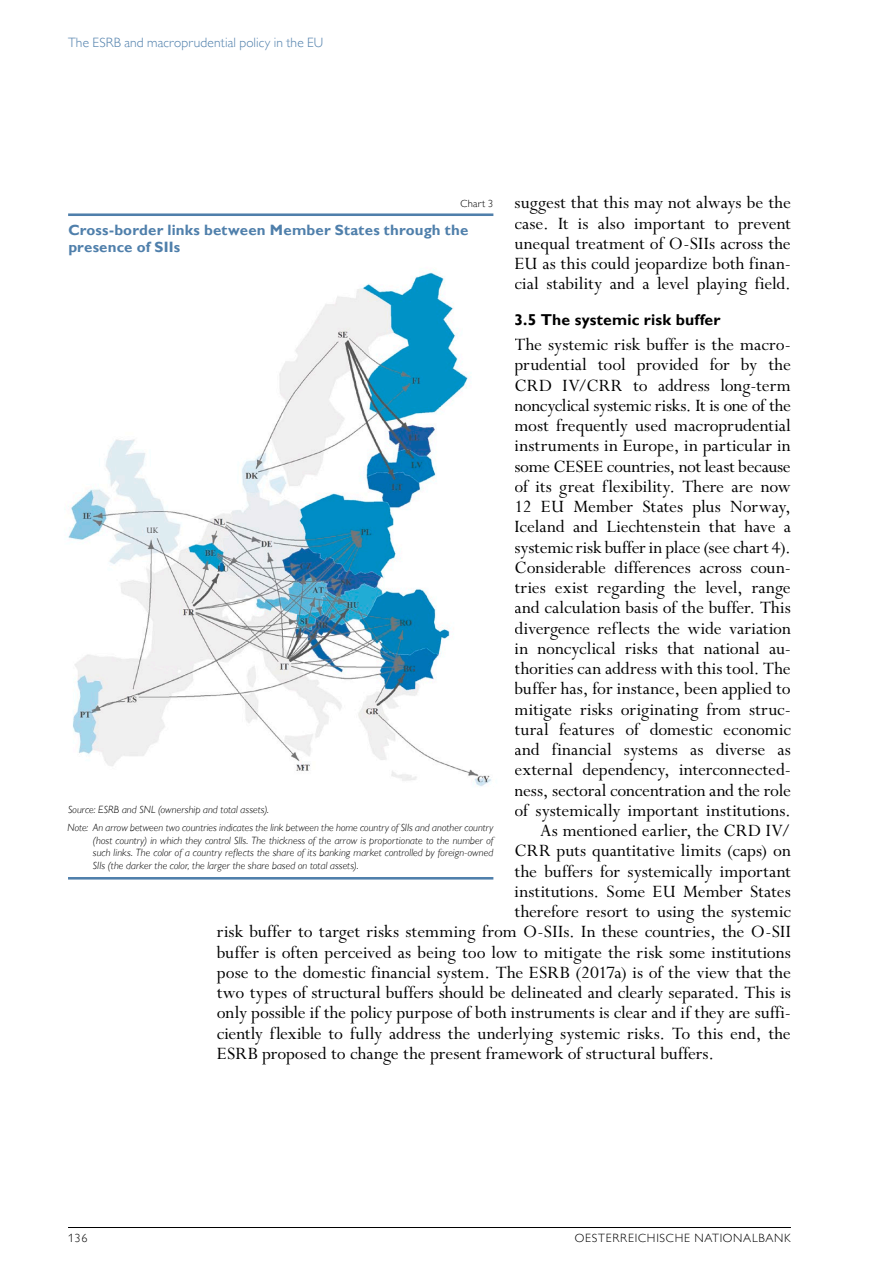
<style>
.page{position:relative;width:893px;height:1263px;background:#fff}
.page>*{position:absolute;margin:0;border:0;box-sizing:border-box;transform-origin:0 0}
.P__Text_ohne_Einzug{font:19.5px/20.2px "Perpetua Std";color:#000;text-align:justify}
.P__Text{font:19.5px/20.2px "Perpetua Std";color:#000;text-align:justify}
.H2__2_Titel_schwarz{font:700 15.75px "Gill Sans MT Pro";letter-spacing:.005em;color:#000}
.t1{font:700 15px/17px "Gill Sans MT Pro";letter-spacing:.01em;color:#4f7fab}
.t2{font:300 13.5px "Gill Sans MT Pro";letter-spacing:.01em;color:#4f7fab}
.t3{font:300 12px "Gill Sans MT Pro";letter-spacing:.06em;color:#000}
.t4{font:italic 300 10.5px/12.8px "Gill Sans MT Pro";letter-spacing:.005em;color:#000}
.t5{font:300 10.5px "Gill Sans MT Pro";letter-spacing:.02em;color:#000}
.t6{font:9.3px "Perpetua Std";color:#4a4a4a}
</style>
<div class="page">
<hr style="left:68px;top:1227px;width:723px;height:1px;background:#000">
<img style="left:64px;top:269px;width:427px;height:518px">
<hr style="left:68px;top:213px;width:425px;height:3px;background:#4f7fab">
<hr style="left:68px;top:877px;width:425px;height:2px;background:#4f7fab">
<div style="left:146px;top:526px;width:14px;height:9px;background:#e3edf4"></div>
<p class="t2" style="left:68px;top:35px;width:257px">The ESRB and macroprudential policy in the EU</p>
<p class="P__Text" style="left:514px;top:193px;width:278px">suggest that this may not always be the case. It is also important to prevent unequal treatment of O-SIIs across the EU as this could jeopardize both finan&shy;cial stability and a level playing field.</p>
<h2 class="H2__2_Titel_schwarz" style="left:514px;top:310px;width:208px">3.5 The systemic risk buffer</h2>
<p class="P__Text_ohne_Einzug" style="left:514px;top:335px;width:278px">The systemic risk buffer is the macro&shy;prudential tool provided for by the CRD IV/CRR to address long-term noncyclical systemic risks. It is one of the most frequently used macroprudential instruments in Europe, in particular in some CESEE countries, not least because of its great flexibility. There are now 12 EU Member States plus Norway, Iceland and Liechtenstein that have a systemic risk buffer in place (see chart 4).<br>Considerable differences across coun&shy;tries exist regarding the level, range and calculation basis of the buffer. This divergence reflects the wide variation in noncyclical risks that national au&shy;thorities can address with this tool. The buffer has, for instance, been applied to mitigate risks originating from struc&shy;tural features of domestic economic and financial systems as diverse as external dependency, interconnected&shy;ness, sectoral concentration and the role of systemically important institutions.</p>
<p class="P__Text" style="left:540px;top:821px;width:252px">As mentioned earlier, the CRD IV/</p>
<p class="P__Text" style="left:514px;top:841px;width:278px">CRR puts quantitative limits (caps) on</p>
<p class="P__Text" style="left:514px;top:862px;width:278px">the buffers for systemically important</p>
<p class="P__Text" style="left:514px;top:882px;width:278px">institutions. Some EU Member States</p>
<p class="P__Text" style="left:514px;top:902px;width:278px">therefore resort to using the systemic</p>
<p class="P__Text" style="left:217px;top:922px;width:576px">risk buffer to target risks stemming from O-SIIs. In these countries, the O-SII</p>
<p class="P__Text" style="left:217px;top:943px;width:576px">buffer is often perceived as being too low to mitigate the risk some institutions</p>
<p class="P__Text" style="left:217px;top:963px;width:576px">pose to the domestic financial system. The ESRB (2017a) is of the view that the</p>
<p class="P__Text" style="left:217px;top:983px;width:576px">two types of structural buffers should be delineated and clearly separated. This is</p>
<p class="P__Text" style="left:217px;top:1003px;width:576px">only possible if the policy purpose of both instruments is clear and if they are suffi-</p>
<p class="P__Text" style="left:217px;top:1024px;width:575px">ciently flexible to fully address the underlying systemic risks. To this end, the</p>
<p class="P__Text" style="left:217px;top:1044px;width:499px">ESRB proposed to change the present framework of structural buffers.</p>
<p class="t5" style="left:461px;top:197px;width:34px">Chart 3</p>
<p class="t1" style="left:68px;top:221px;width:402px">Cross-border links between Member States through the presence of SIIs</p>
<p class="t6" style="left:147px;top:526px;width:13px">UK</p>
<p class="t4" style="left:67px;top:801px;width:427px;line-height:17.5px">Source: ESRB and SNL (ownership and total assets).<br>Note: An arrow between two countries indicates the link between the home country of SIIs and another country</p>
<p class="t4" style="left:93px;top:833px;width:402px;text-align:justify">(host country) in which they control SIIs. The thickness of the arrow is proportionate to the number of such links. The color of a country reflects the share of its banking market controlled by foreign-owned SIIs (the darker the color, the larger the share based on total assets).</p>
<p class="t3" style="left:68px;top:1231px;width:21px">136</p>
<p class="t3" style="left:575px;top:1231px;width:218px">OESTERREICHISCHE NATIONALBANK</p>
</div>
